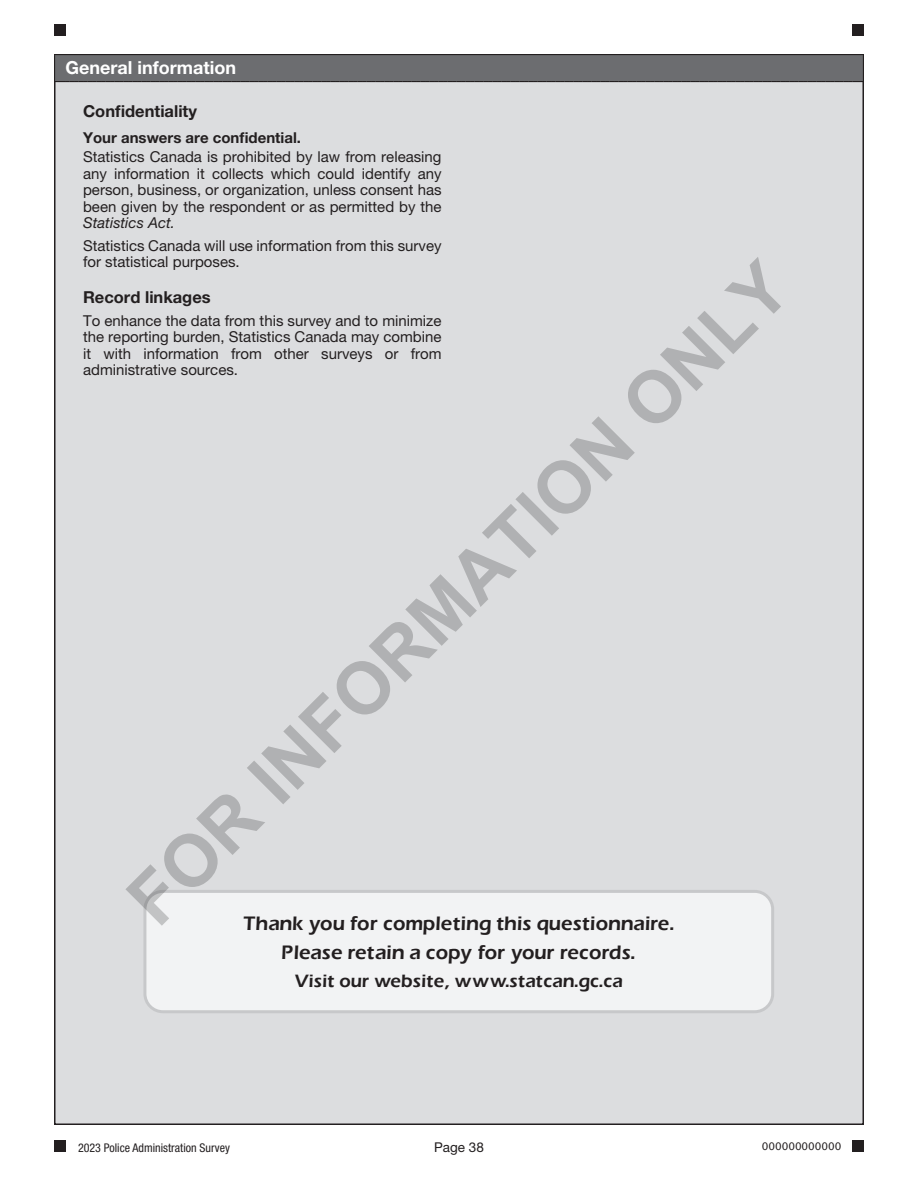
<style>
.page{position:relative;width:918px;height:1188px;background:#fff}
.page>*{position:absolute;margin:0;border:0;box-sizing:border-box;transform-origin:0 0}
.t1{font:700 72px "Arial";color:rgb(0 0 0/.2)}
.t2{font:18px "Eras Demi";color:#231f20}
.Section_title{font:700 18px "Helvetica Neue LT Pro";color:#fff}
.t3{font:16.5px "Eras Demi";color:#231f20}
.Sub-title{font:700 16.5px "Helvetica Neue LT Pro";color:#231f20}
.t4{font:15px/16.5px "Helvetica Neue LT Pro";color:#231f20;text-align:justify}
.t5{font:700 15px "Helvetica Neue LT Pro";color:#231f20}
.t6{font:13.5px "Helvetica Neue LT Pro";color:#231f20}
.t7{font:condensed 12px "Helvetica Neue LT Pro";color:#231f20}
.t8{font:10.5px "Lucida Sans Unicode";color:#231f20}
.s1{font-style:italic}
</style>
<div class="page">
<div style="left:54px;top:24px;width:12px;height:12px;background:#231f20"></div>
<div style="left:852px;top:24px;width:12px;height:12px;background:#231f20"></div>
<div style="left:54px;top:1140px;width:12px;height:12px;background:#231f20"></div>
<div style="left:852px;top:1140px;width:12px;height:12px;background:#231f20"></div>
<div style="left:55px;top:55px;width:808px;height:1069px;background:#dcdddf"></div>
<svg style="left:54px;top:54px;width:810px;height:28px;background:#666669"></svg>
<div style="left:145px;top:891px;width:628px;height:121px;background:#f2f3f4;border-radius:18px"></div>
<div style="left:143px;top:890px;width:631px;height:123px;border:3px solid #c7c8ca;border-radius:18px"></div>
<p class="Section_title" style="left:66px;top:57px;width:172px">General information</p>
<p class="Sub-title" style="left:83px;top:101px;width:115px">Confidentiality</p>
<p class="t5" style="left:83px;top:128px;width:220px">Your answers are confidential.</p>
<p class="t4" style="left:83px;top:149px;width:360px">Statistics Canada is prohibited by law from releasing any information it collects which could identify any person, business, or organization, unless consent has been given by the respondent or as permitted by the <span class="s1">Statistics Act.</span></p>
<p class="t4" style="left:83px;top:237px;width:360px">Statistics Canada will use information from this survey for statistical purposes.</p>
<p class="Sub-title" style="left:83px;top:287px;width:129px">Record linkages</p>
<p class="t4" style="left:83px;top:312px;width:360px">To enhance the data from this survey and to minimize the reporting burden, Statistics Canada may combine it with information from other surveys or from administrative sources.</p>
<h1 class="t1" style="left:107px;top:878px;width:901px;rotate:-45deg">FOR INFORMATION ONLY</h1>
<p class="t2" style="left:243px;top:911px;width:433px">Thank you for completing this questionnaire.</p>
<p class="t2" style="left:282px;top:940px;width:355px">Please retain a copy for your records.</p>
<p class="t3" style="left:294px;top:970px;width:330px">Visit our website, www.statcan.gc.ca</p>
<p class="t7" style="left:78px;top:1140px;width:153px">2023 Police Administration Survey</p>
<p class="t6" style="left:434px;top:1139px;width:51px">Page 38</p>
<p class="t8" style="left:762px;top:1138px;width:81px">000000000000</p>
</div>
